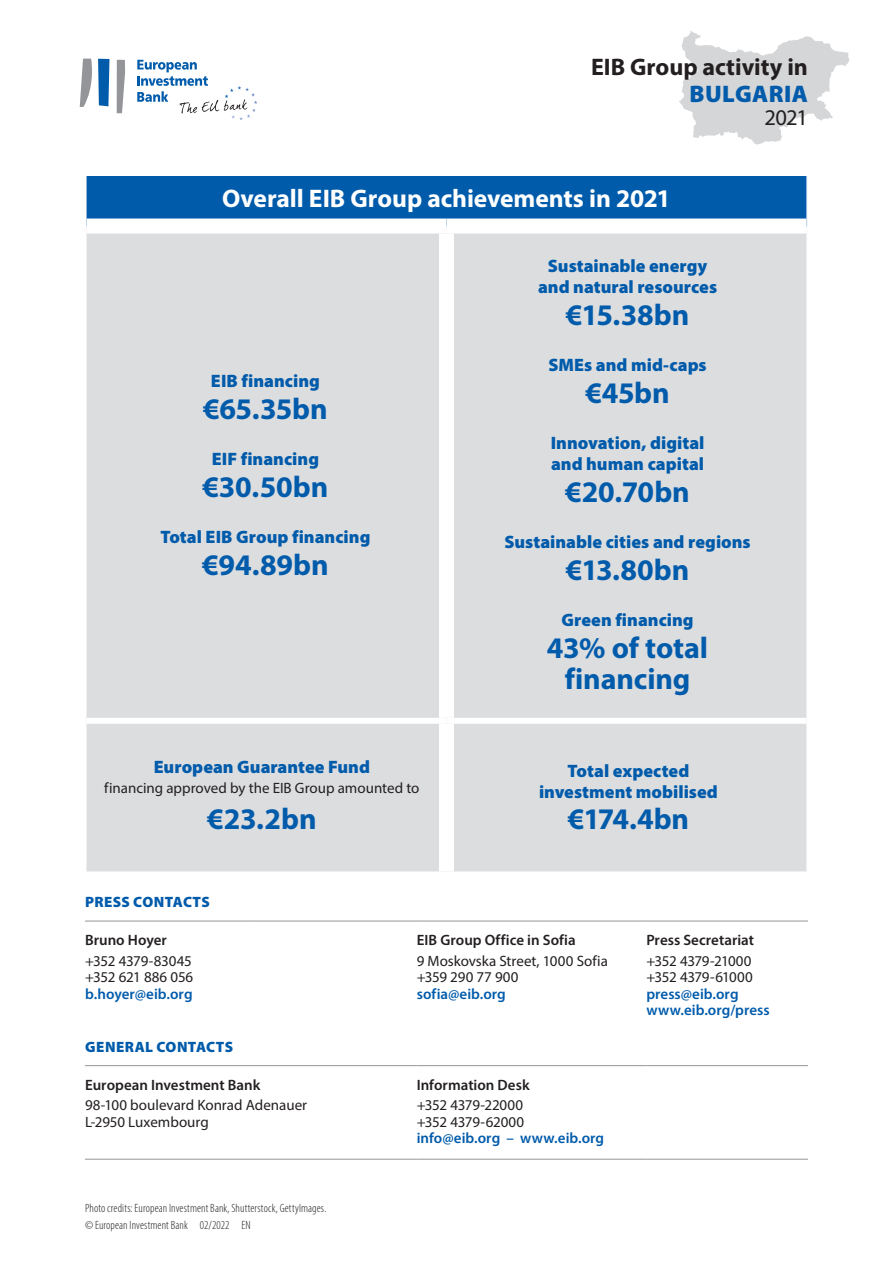
<style>
.page{position:relative;width:893px;height:1263px;background:#fff}
.page>*{position:absolute;margin:0;border:0;box-sizing:border-box;transform-origin:0 0}
.TEXTE_TABLEAU{font:700 30px/31.5px "Myriad Pro";letter-spacing:-.005em;color:#015bab;text-align:center}
.TITRE_TABLEAU_BLANC{font:700 25.5px "Myriad Pro";letter-spacing:-.005em;color:#fff}
.t1{font:700 24px "Myriad Pro";color:#231f20}
.t2{font:900 24px "Myriad Pro";letter-spacing:.015em;color:#015bab}
.t3{font:22.5px "Myriad Pro";color:#231f20}
.TITRE_TABLEAU_BLEU{font:900 18px/21px "Myriad Pro";color:#015bab;text-align:center}
.TEXTE_CONTACT{font:15px "Myriad Pro";letter-spacing:-.005em;color:#231f20}
.TITRE_CONTACT{font:600 15px "Myriad Pro";color:#231f20}
.TEXTE_CONTACT-2{font:600 15px "Myriad Pro";letter-spacing:.005em;color:#015bab}
._01_TEXTE_COURANT{font:15px "Myriad Pro";color:#231f20}
.TITRE_PRESS_GENERAL{font:900 15px "Myriad Pro";letter-spacing:.025em;color:#015bab}
.TEXTE_CONTACT-3{font:15px "Myriad Pro";letter-spacing:-.025em;color:#231f20}
.TEXTE_CREDITS{font:300 condensed 12px "Myriad Pro";letter-spacing:.01em;color:#231f20}
</style>
<div class="page">
<svg style="left:679px;top:31px;width:170px;height:114px"></svg>
<svg style="left:80px;top:59px;width:12px;height:48px"></svg>
<svg style="left:98px;top:59px;width:11px;height:47px"></svg>
<svg style="left:117px;top:60px;width:8px;height:53px"></svg>
<svg style="left:137px;top:60px;width:120px;height:60px"></svg>
<hr style="left:85px;top:921px;width:166px;height:1px;background:#939598">
<hr style="left:251px;top:921px;width:166px;height:1px;background:#939598">
<hr style="left:417px;top:921px;width:229px;height:1px;background:#939598">
<hr style="left:646px;top:921px;width:162px;height:1px;background:#939598">
<hr style="left:85px;top:1065px;width:166px;height:1px;background:#939598">
<hr style="left:251px;top:1065px;width:166px;height:1px;background:#939598">
<hr style="left:417px;top:1065px;width:229px;height:1px;background:#939598">
<hr style="left:646px;top:1065px;width:162px;height:1px;background:#939598">
<hr style="left:85px;top:1159px;width:166px;height:1px;background:#939598">
<hr style="left:251px;top:1159px;width:166px;height:1px;background:#939598">
<hr style="left:417px;top:1159px;width:229px;height:1px;background:#939598">
<hr style="left:646px;top:1159px;width:162px;height:1px;background:#939598">
<div style="left:86px;top:176px;width:721px;height:50px;background:#015bab"></div>
<div style="left:87px;top:234px;width:719px;height:637px;background:#dcdddf"></div>
<hr style="left:85px;top:176px;width:2px;height:50px;background:#fff">
<hr style="left:806px;top:176px;width:2px;height:50px;background:#fff">
<div style="left:439px;top:234px;width:15px;height:484px;background:#fff"></div>
<div style="left:439px;top:724px;width:15px;height:147px;background:#fff"></div>
<div style="left:87px;top:219px;width:359px;height:15px;background:#fff"></div>
<div style="left:446px;top:219px;width:360px;height:15px;background:#fff"></div>
<div style="left:87px;top:718px;width:359px;height:6px;background:#fff"></div>
<div style="left:446px;top:718px;width:360px;height:6px;background:#fff"></div>
<h3 class="t1" style="left:591px;top:51px;width:218px">EIB Group activity in</h3>
<h3 class="t2" style="left:690px;top:78px;width:120px">BULGARIA</h3>
<p class="t3" style="left:764px;top:103px;width:45px">2021</p>
<p class="TITRE_TABLEAU_BLANC" style="left:222px;top:182px;width:450px">Overall EIB Group achievements in 2021</p>
<p class="TITRE_TABLEAU_BLEU" style="left:211px;top:370px;width:110px">EIB financing</p>
<p class="TEXTE_TABLEAU" style="left:203px;top:392px;width:126px">€65.35bn</p>
<p class="TITRE_TABLEAU_BLEU" style="left:212px;top:448px;width:109px">EIF financing</p>
<p class="TEXTE_TABLEAU" style="left:202px;top:470px;width:128px">€30.50bn</p>
<p class="TITRE_TABLEAU_BLEU" style="left:160px;top:526px;width:212px">Total EIB Group financing</p>
<p class="TEXTE_TABLEAU" style="left:202px;top:548px;width:128px">€94.89bn</p>
<p class="TITRE_TABLEAU_BLEU" style="left:154px;top:755px;width:218px">European Guarantee Fund</p>
<p class="_01_TEXTE_COURANT" style="left:104px;top:779px;width:317px">financing approved by the EIB Group amounted to</p>
<p class="TEXTE_TABLEAU" style="left:207px;top:802px;width:111px">€23.2bn</p>
<p class="TITRE_TABLEAU_BLEU" style="left:538px;top:255px;width:181px">Sustainable energy and natural resources</p>
<p class="TEXTE_TABLEAU" style="left:566px;top:298px;width:125px">€15.38bn</p>
<p class="TITRE_TABLEAU_BLEU" style="left:548px;top:354px;width:160px">SMEs and mid-caps</p>
<p class="TEXTE_TABLEAU" style="left:585px;top:376px;width:86px">€45bn</p>
<p class="TITRE_TABLEAU_BLEU" style="left:551px;top:432px;width:155px;text-align:left">Innovation, digital and human capital</p>
<p class="TEXTE_TABLEAU" style="left:565px;top:475px;width:126px">€20.70bn</p>
<p class="TITRE_TABLEAU_BLEU" style="left:504px;top:531px;width:248px">Sustainable cities and regions</p>
<p class="TEXTE_TABLEAU" style="left:566px;top:553px;width:125px">€13.80bn</p>
<p class="TITRE_TABLEAU_BLEU" style="left:561px;top:609px;width:134px">Green financing</p>
<p class="TEXTE_TABLEAU" style="left:547px;top:631px;width:163px">43% of total financing</p>
<p class="TITRE_TABLEAU_BLEU" style="left:539px;top:759px;width:180px">Total expected investment mobilised</p>
<p class="TEXTE_TABLEAU" style="left:568px;top:802px;width:123px">€174.4bn</p>
<p class="TITRE_PRESS_GENERAL" style="left:85px;top:892px;width:126px">PRESS CONTACTS</p>
<p class="TITRE_CONTACT" style="left:85px;top:930px;width:83px">Bruno Hoyer</p>
<p class="TEXTE_CONTACT" style="left:85px;top:951px;width:108px">+352 4379-83045</p>
<p class="TEXTE_CONTACT" style="left:85px;top:968px;width:110px">+352 621 886 056</p>
<p class="TEXTE_CONTACT-2" style="left:85px;top:984px;width:109px">b.hoyer@eib.org</p>
<p class="TITRE_PRESS_GENERAL" style="left:85px;top:1037px;width:149px">GENERAL CONTACTS</p>
<p class="TITRE_CONTACT" style="left:85px;top:1075px;width:177px">European Investment Bank</p>
<p class="TEXTE_CONTACT" style="left:85px;top:1096px;width:224px">98-100 boulevard Konrad Adenauer</p>
<p class="TEXTE_CONTACT" style="left:85px;top:1112px;width:125px">L-2950 Luxembourg</p>
<p class="TEXTE_CREDITS" style="left:85px;top:1201px;width:243px">Photo credits: European Investment Bank, Shutterstock, GettyImages.</p>
<p class="TEXTE_CREDITS" style="left:85px;top:1218px;width:167px">© European Investment Bank 02/2022 EN</p>
<p class="TITRE_CONTACT" style="left:417px;top:930px;width:161px">EIB Group Office in Sofia</p>
<p class="TEXTE_CONTACT" style="left:417px;top:951px;width:193px">9 Moskovska Street, 1000 Sofia</p>
<p class="TEXTE_CONTACT" style="left:417px;top:968px;width:103px">+359 290 77 900</p>
<p class="TEXTE_CONTACT-2" style="left:417px;top:984px;width:91px">sofia@eib.org</p>
<p class="TITRE_CONTACT" style="left:417px;top:1075px;width:114px">Information Desk</p>
<p class="TEXTE_CONTACT" style="left:417px;top:1096px;width:108px">+352 4379-22000</p>
<p class="TEXTE_CONTACT" style="left:417px;top:1112px;width:109px">+352 4379-62000</p>
<p class="TEXTE_CONTACT-2" style="left:417px;top:1129px;width:189px">info@eib.org – www.eib.org</p>
<p class="TITRE_CONTACT" style="left:646px;top:930px;width:109px">Press Secretariat</p>
<p class="TEXTE_CONTACT-3" style="left:646px;top:951px;width:107px">+352 4379-21000</p>
<p class="TEXTE_CONTACT-3" style="left:646px;top:968px;width:108px">+352 4379-61000</p>
<p class="TEXTE_CONTACT-2" style="left:646px;top:984px;width:94px">press@eib.org</p>
<p class="TEXTE_CONTACT-2" style="left:646px;top:1001px;width:125px">www.eib.org/press</p>
</div>
